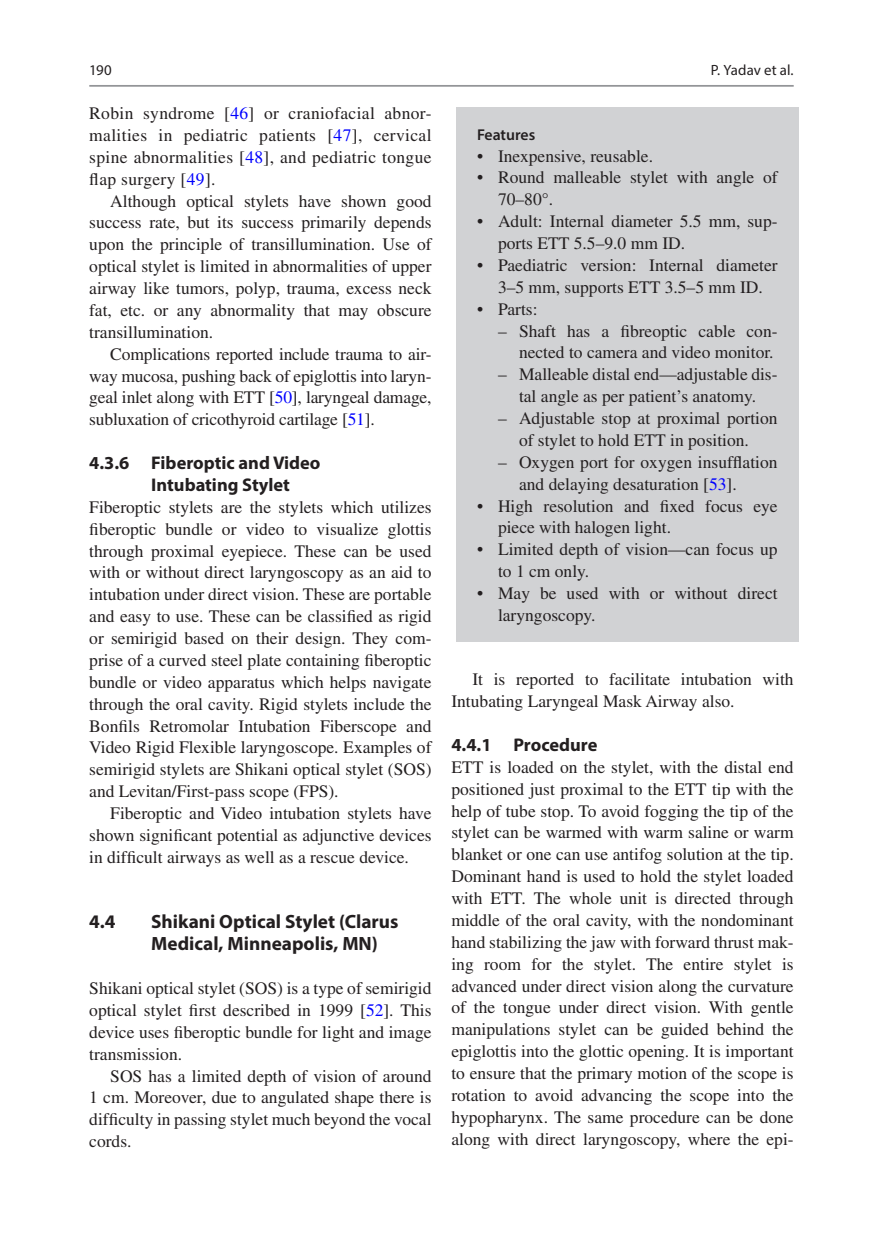
<style>
.page{position:relative;width:883px;height:1260px;background:#fff}
.page>*{position:absolute;margin:0;border:0;box-sizing:border-box;transform-origin:0 0}
._2_hd{font:700 19.25px/21.9px "Myriad Pro";color:#231f20}
._3_hd{font:700 18.38px/21.9px "Myriad Pro";color:#231f20}
.Text_flush{font:17.5px/21.9px "Times LT Std";color:#231f20}
.Text{font:17.5px/21.9px "Times LT Std";color:#231f20;text-align:justify}
.B_1hd_Overview{font:600 15.75px "Myriad Pro";color:#231f20}
.t1{font:14.88px "Myriad Pro";letter-spacing:.005em;color:#231f20}
.s1{color:#00f}
</style>
<div class="page">
<div style="left:456px;top:107px;width:342px;height:535px;background:#d1d2d4"></div>
<hr style="left:89px;top:85px;width:705px;height:2px;background:#939598">
<p class="t1" style="left:89px;top:61px;width:24px">190</p>
<p class="Text_flush" style="left:89px;top:102px;width:344px;text-align:justify">Robin syndrome [<span class="s1">46</span>] or craniofacial abnor&shy;malities in pediatric patients [<span class="s1">47</span>], cervical spine abnormalities [<span class="s1">48</span>], and pediatric tongue flap surgery [<span class="s1">49</span>].</p>
<p class="Text" style="left:89px;top:190px;width:344px;text-indent:21px">Although optical stylets have shown good success rate, but its success primarily depends upon the principle of transillumination. Use of optical stylet is limited in abnormalities of upper airway like tumors, polyp, trauma, excess neck fat, etc. or any abnormality that may obscure transillumination.</p>
<p class="Text" style="left:89px;top:343px;width:344px;text-indent:21px">Complications reported include trauma to air&shy;way mucosa, pushing back of epiglottis into laryn&shy;geal inlet along with ETT [<span class="s1">50</span>], laryngeal damage, subluxation of cricothyroid cartilage [<span class="s1">51</span>].</p>
<h4 class="_3_hd" style="left:151px;top:451px;width:171px;text-indent:-62px">4.3.6 Fiberoptic and Video<br>Intubating Stylet</h4>
<p class="Text_flush" style="left:89px;top:496px;width:344px;text-align:justify">Fiberoptic stylets are the stylets which utilizes fiberoptic bundle or video to visualize glottis through proximal eyepiece. These can be used with or without direct laryngoscopy as an aid to intubation under direct vision. These are portable and easy to use. These can be classified as rigid or semirigid based on their design. They com&shy;prise of a curved steel plate containing fiberoptic bundle or video apparatus which helps navigate through the oral cavity. Rigid stylets include the Bonfils Retromolar Intubation Fiberscope and Video Rigid Flexible laryngoscope. Examples of semirigid stylets are Shikani optical stylet (SOS) and Levitan/First-pass scope (FPS).</p>
<p class="Text" style="left:89px;top:802px;width:344px;text-indent:21px">Fiberoptic and Video intubation stylets have shown significant potential as adjunctive devices in difficult airways as well as a rescue device.</p>
<h3 class="_2_hd" style="left:89px;top:910px;width:28px">4.4</h3>
<h3 class="_2_hd" style="left:151px;top:910px;width:249px">Shikani Optical Stylet (Clarus<br>Medical, Minneapolis, MN)</h3>
<p class="Text_flush" style="left:89px;top:977px;width:344px;text-align:justify">Shikani optical stylet (SOS) is a type of semirigid optical stylet first described in 1999 [<span class="s1">52</span>]. This device uses fiberoptic bundle for light and image transmission.</p>
<p class="Text" style="left:89px;top:1065px;width:344px;text-indent:21px">SOS has a limited depth of vision of around 1 cm. Moreover, due to angulated shape there is difficulty in passing stylet much beyond the vocal cords.</p>
<p class="t1" style="left:711px;top:61px;width:84px">P. Yadav et al.</p>
<p class="B_1hd_Overview" style="left:477px;top:124px;width:60px">Features</p>
<p class="Text_flush" style="left:477px;top:145px;width:178px">• Inexpensive, reusable.</p>
<p class="Text_flush" style="left:498px;top:167px;width:281px;text-indent:-21px">• Round malleable stylet with angle of<br>70–80°.</p>
<p class="Text_flush" style="left:498px;top:210px;width:281px;text-indent:-21px">• Adult: Internal diameter 5.5 mm, sup&shy;ports ETT 5.5–9.0 mm ID.</p>
<p class="Text_flush" style="left:477px;top:254px;width:302px;text-align:center">• Paediatric version: Internal diameter<br>3–5 mm, supports ETT 3.5–5 mm ID.</p>
<p class="Text_flush" style="left:477px;top:298px;width:62px">• Parts:</p>
<p class="Text_flush" style="left:498px;top:320px;width:281px;text-align:right">– Shaft has a fibreoptic cable con&shy;nected to camera and video monitor.</p>
<p class="Text_flush" style="left:498px;top:363px;width:281px;text-align:center">– Malleable distal end—adjustable dis&shy;tal angle as per patient’s anatomy.</p>
<p class="Text_flush" style="left:498px;top:407px;width:281px;text-align:center">– Adjustable stop at proximal portion of stylet to hold ETT in position.</p>
<p class="Text_flush" style="left:519px;top:451px;width:260px;text-indent:-21px">– Oxygen port for oxygen insufflation and delaying desaturation [<span class="s1">53</span>].</p>
<p class="Text_flush" style="left:498px;top:495px;width:281px;text-indent:-21px">• High resolution and fixed focus eye piece with halogen light.</p>
<p class="Text_flush" style="left:498px;top:538px;width:281px;text-indent:-21px">• Limited depth of vision—can focus up to 1 cm only.</p>
<p class="Text_flush" style="left:498px;top:582px;width:281px;text-indent:-21px">• May be used with or without direct laryngoscopy.</p>
<p class="Text" style="left:451px;top:668px;width:344px;text-indent:21px">It is reported to facilitate intubation with<br>Intubating Laryngeal Mask Airway also.</p>
<h4 class="_3_hd" style="left:451px;top:733px;width:148px">4.4.1 Procedure</h4>
<p class="Text_flush" style="left:451px;top:756px;width:344px;text-align:justify">ETT is loaded on the stylet, with the distal end positioned just proximal to the ETT tip with the help of tube stop. To avoid fogging the tip of the stylet can be warmed with warm saline or warm blanket or one can use antifog solution at the tip.<br>Dominant hand is used to hold the stylet loaded with ETT. The whole unit is directed through middle of the oral cavity, with the nondominant hand stabilizing the jaw with forward thrust mak&shy;ing room for the stylet. The entire stylet is advanced under direct vision along the curvature of the tongue under direct vision. With gentle manipulations stylet can be guided behind the epiglottis into the glottic opening. It is important to ensure that the primary motion of the scope is rotation to avoid advancing the scope into the hypopharynx. The same procedure can be done along with direct laryngoscopy, where the epi-</p>
</div>
